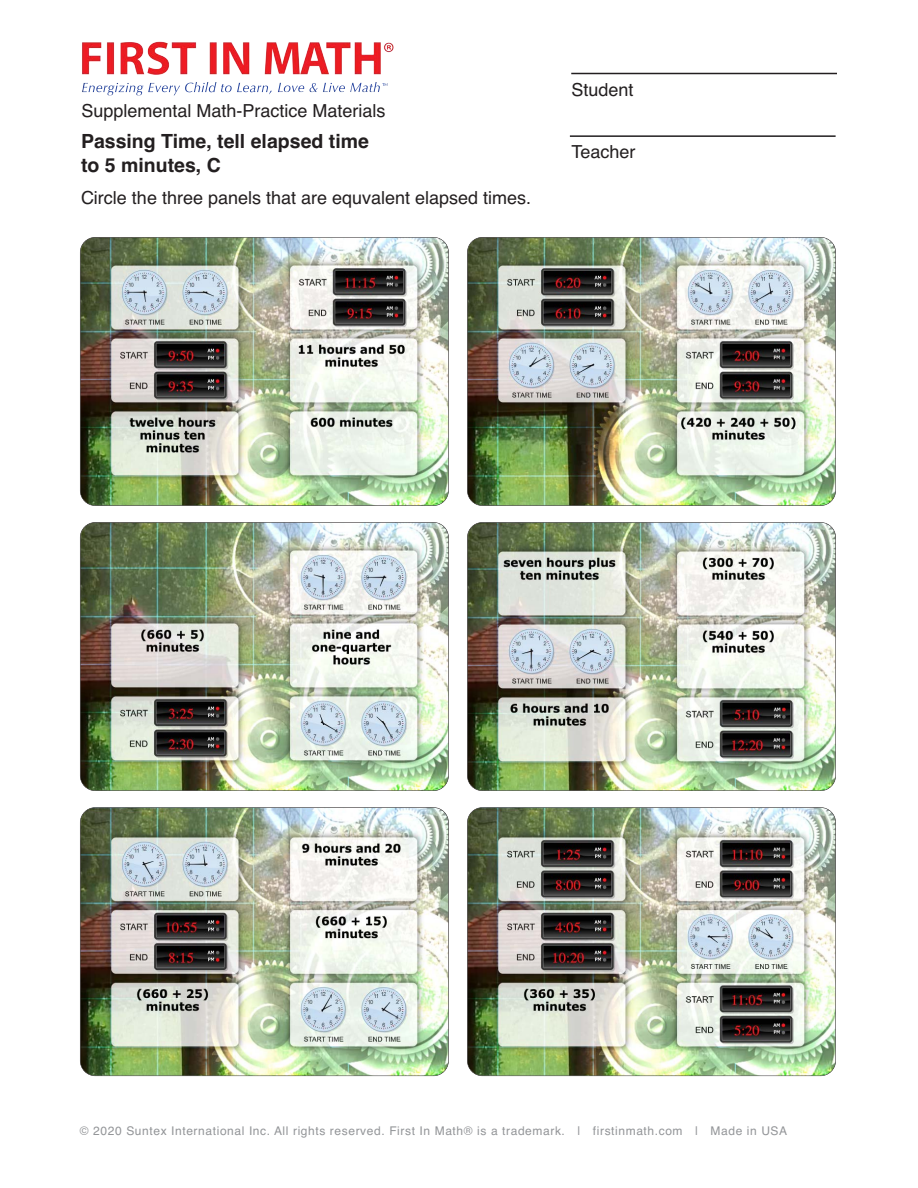
<style>
.page{position:relative;width:918px;height:1188px;background:#fff}
.page>*{position:absolute;margin:0;border:0;box-sizing:border-box;transform-origin:0 0}
.t1{font:700 19.5px/24px "Helvetica";color:#231f20}
.t2{font:18px "Helvetica";color:#231f20}
.t3{font:12px "Helvetica";letter-spacing:.05em;color:#939598}
</style>
<div class="page">
<img style="left:80px;top:237px;width:368px;height:269px;border-radius:15px">
<div style="left:80px;top:237px;width:369px;height:269px;border:1px solid #231f20;border-radius:15px"></div>
<img style="left:467px;top:237px;width:369px;height:269px;border-radius:15px">
<div style="left:467px;top:237px;width:369px;height:269px;border:1px solid #231f20;border-radius:15px"></div>
<img style="left:80px;top:522px;width:368px;height:269px;border-radius:15px">
<div style="left:80px;top:522px;width:369px;height:269px;border:1px solid #231f20;border-radius:15px"></div>
<img style="left:467px;top:522px;width:369px;height:269px;border-radius:15px">
<div style="left:467px;top:522px;width:369px;height:269px;border:1px solid #231f20;border-radius:15px"></div>
<img style="left:80px;top:808px;width:368px;height:268px;border-radius:15px">
<div style="left:80px;top:807px;width:369px;height:269px;border:1px solid #231f20;border-radius:15px"></div>
<img style="left:467px;top:808px;width:369px;height:268px;border-radius:15px">
<div style="left:467px;top:807px;width:369px;height:269px;border:1px solid #231f20;border-radius:15px"></div>
<hr style="left:571px;top:73px;width:266px;height:1px;background:#231f20">
<hr style="left:570px;top:135px;width:266px;height:2px;background:#231f20">
<img style="left:82px;top:42px;width:312px;height:54px">
<p class="t2" style="left:81px;top:104px;width:306px">Supplemental Math-Practice Materials</p>
<p class="t1" style="left:81px;top:131px;width:289px">Passing Time, tell elapsed time to 5 minutes, C</p>
<p class="t2" style="left:81px;top:191px;width:452px">Circle the three panels that are equvalent elapsed times.</p>
<p class="t2" style="left:571px;top:83px;width:64px">Student</p>
<p class="t2" style="left:571px;top:145px;width:66px">Teacher</p>
<p class="t3" style="left:80px;top:1126px;width:709px">© 2020 Suntex International Inc. All rights reserved. First In Math® is a trademark. | firstinmath.com | Made in USA</p>
</div>
